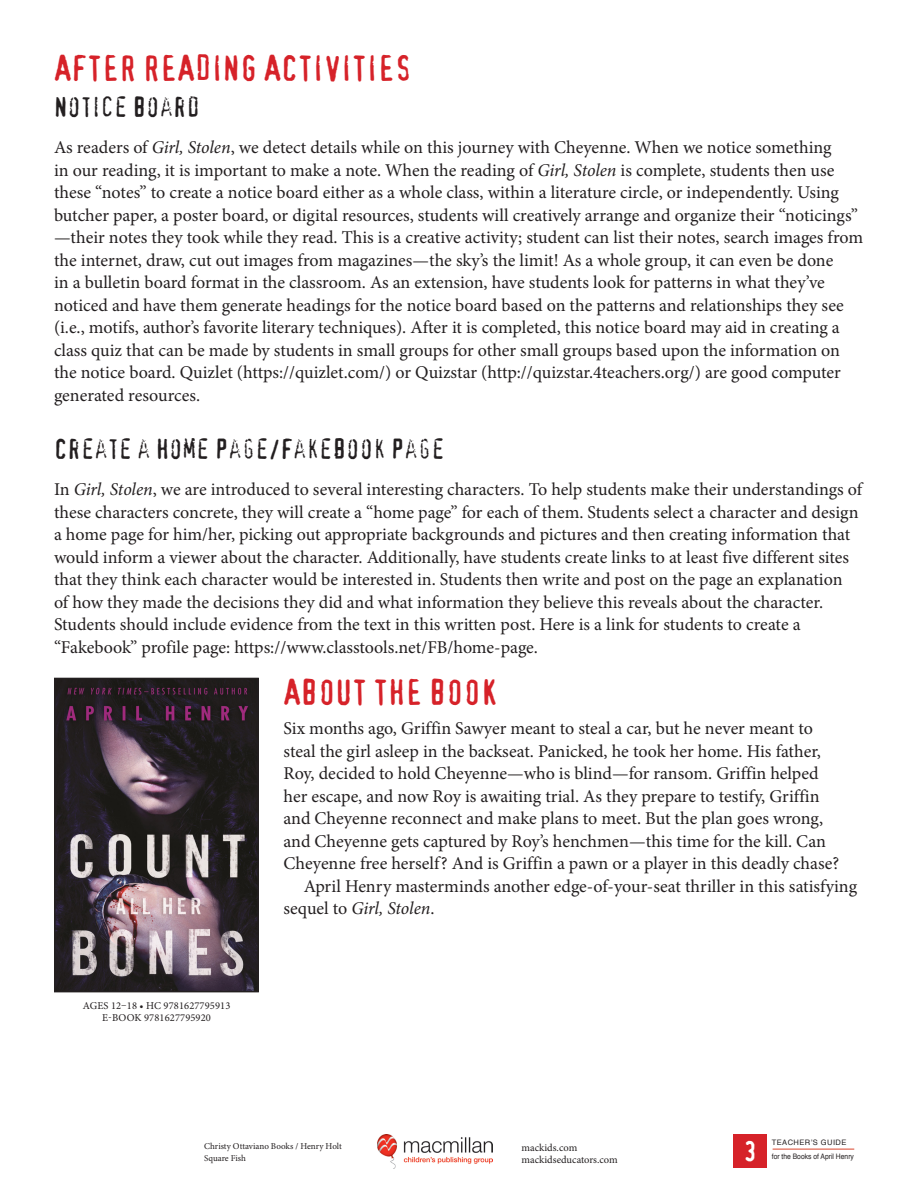
<style>
.page{position:relative;width:918px;height:1188px;background:#fff}
.page>*{position:absolute;margin:0;border:0;box-sizing:border-box;transform-origin:0 0}
.heads{font:34.5px "Confidential";color:#d62229}
.subhead{font:27px "Confidential";color:#231f20}
.t1{font:27px "Confidential";color:#fff}
.text_1{font:18px/22.5px "Minion Pro";color:#231f20}
.heads-2{font:10.5px/12px "Minion Pro";letter-spacing:.01em;color:#231f20}
.t2{font:9px/12px "Minion Pro";color:#231f20}
.t3{font:7.5px "Helvetica";color:#231f20;scale:.9 1}
.t4{font:7.5px "Helvetica";letter-spacing:.06em;color:#231f20}
.s1{font-style:italic}
</style>
<div class="page">
<img style="left:57px;top:681px;width:199px;height:308px">
<div style="left:54px;top:678px;width:205px;height:314px;border:2px solid #231f20"></div>
<div style="left:733px;top:1135px;width:34px;height:33px;background:#d62229"></div>
<hr style="left:773px;top:1149px;width:81px;height:1px;background:#de5842">
<img style="left:377px;top:1134px;width:115px;height:35px">
<p class="heads" style="left:54px;top:54px;width:360px">AFTER READING ACTIVITIES</p>
<p class="subhead" style="left:54px;top:96px;width:148px">NOTICE BOARD</p>
<p class="text_1" style="left:54px;top:136px;width:811px">As readers of <span class="s1">Girl, Stolen</span>, we detect details while on this journey with Cheyenne. When we notice something<br>in our reading, it is important to make a note. When the reading of <span class="s1">Girl, Stolen</span> is complete, students then use these “notes” to create a notice board either as a whole class, within a literature circle, or independently. Using butcher paper, a poster board, or digital resources, students will creatively arrange and organize their “noticings” —their notes they took while they read. This is a creative activity; student can list their notes, search images from the internet, draw, cut out images from magazines—the sky’s the limit! As a whole group, it can even be done<br>in a bulletin board format in the classroom. As an extension, have students look for patterns in what they’ve noticed and have them generate headings for the notice board based on the patterns and relationships they see (i.e., motifs, author’s favorite literary techniques). After it is completed, this notice board may aid in creating a class quiz that can be made by students in small groups for other small groups based upon the information on the notice board. Quizlet (https://quizlet.com/) or Quizstar (http://quizstar.4teachers.org/) are good computer generated resources.</p>
<p class="subhead" style="left:54px;top:438px;width:392px">CREATE A HOME PAGE/FAKEBOOK PAGE</p>
<p class="text_1" style="left:54px;top:478px;width:810px">In <span class="s1">Girl, Stolen</span>, we are introduced to several interesting characters. To help students make their understandings of these characters concrete, they will create a “home page” for each of them. Students select a character and design a home page for him/her, picking out appropriate backgrounds and pictures and then creating information that would inform a viewer about the character. Additionally, have students create links to at least five different sites that they think each character would be interested in. Students then write and post on the page an explanation<br>of how they made the decisions they did and what information they believe this reveals about the character.<br>Students should include evidence from the text in this written post. Here is a link for students to create a “Fakebook” profile page: https://www.classtools.net/FB/home-page.</p>
<p class="heads-2" style="left:83px;top:1000px;width:149px;text-align:center">AGES 12–18 • HC 9781627795913<br>E-BOOK 9781627795920</p>
<p class="heads" style="left:284px;top:678px;width:216px">ABOUT THE BOOK</p>
<p class="text_1" style="left:284px;top:717px;width:557px">Six months ago, Griffin Sawyer meant to steal a car, but he never meant to steal the girl asleep in the backseat. Panicked, he took her home. His father, Roy, decided to hold Cheyenne—who is blind—for ransom. Griffin helped her escape, and now Roy is awaiting trial. As they prepare to testify, Griffin and Cheyenne reconnect and make plans to meet. But the plan goes wrong, and Cheyenne gets captured by Roy’s henchmen—this time for the kill. Can Cheyenne free herself? And is Griffin a pawn or a player in this deadly chase?</p>
<p class="text_1" style="left:284px;top:875px;width:575px;text-indent:20px">April Henry masterminds another edge-of-your-seat thriller in this satisfying sequel to <span class="s1">Girl, Stolen</span>.</p>
<p class="t2" style="left:204px;top:1140px;width:139px">Christy Ottaviano Books / Henry Holt<br>Square Fish</p>
<p class="heads-2" style="left:522px;top:1141px;width:98px">mackids.com mackidseducators.com</p>
<h2 class="t1" style="left:743px;top:1140px;width:15px">3</h2>
<p class="t4" style="left:772px;top:1137px;width:76px">TEACHER’S GUIDE</p>
<p class="t3" style="left:772px;top:1150px;width:93px">for the Books of April Henry</p>
</div>
